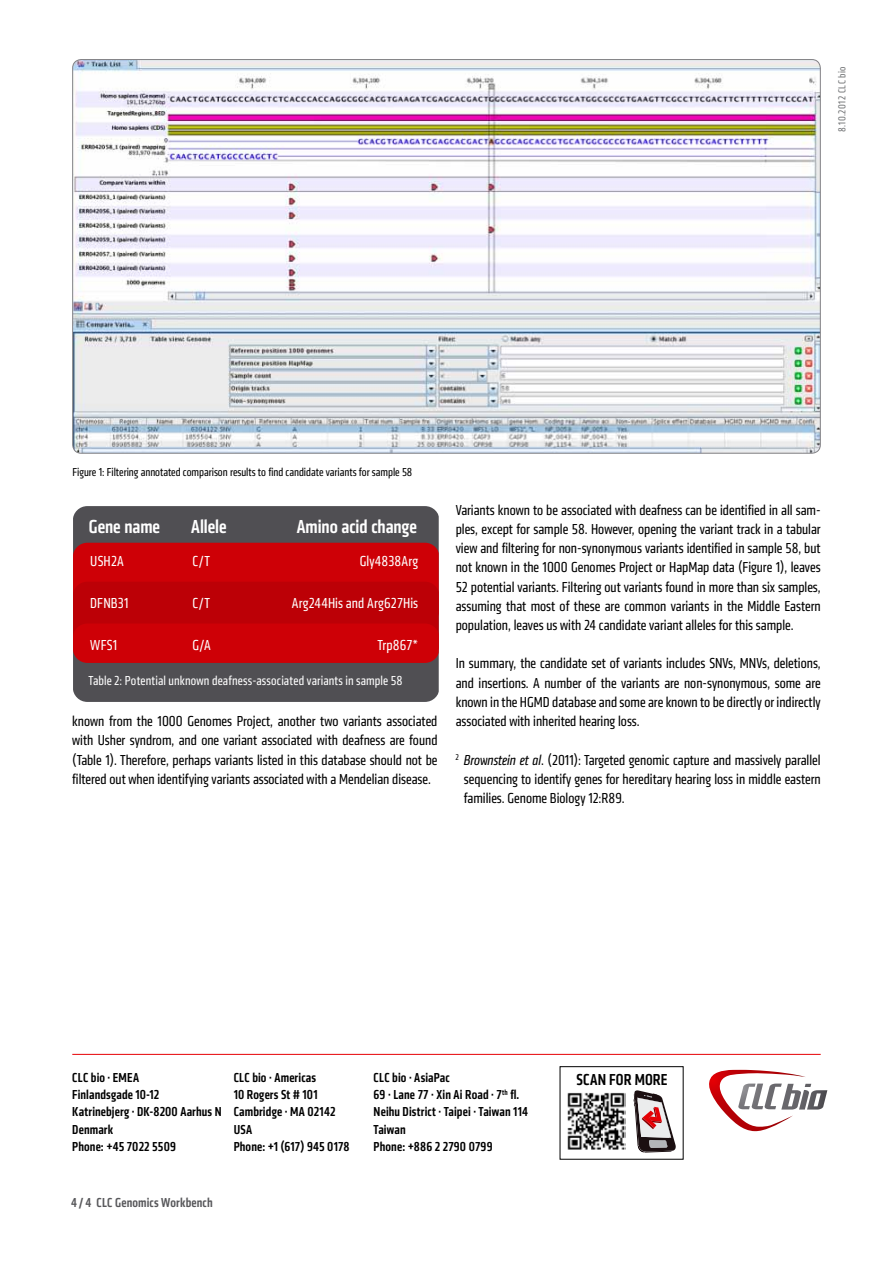
<style>
.page{position:relative;width:893px;height:1263px;background:#fff}
.page>*{position:absolute;margin:0;border:0;box-sizing:border-box;transform-origin:0 0}
.t1{font:500 condensed 19.5px "Klavika";color:#fff}
.t2{font:500 condensed 16.5px "Klavika";color:#000}
.t3{font:condensed 15px/19.2px "Klavika";color:#000;text-align:justify}
.t4{font:condensed 15px "Klavika";letter-spacing:.01em;color:#fff}
.t5{font:500 condensed 13.5px/17.2px "Klavika";letter-spacing:.01em;color:#000}
.t6{font:condensed 13.5px "Klavika";letter-spacing:.01em;color:#fff}
.t7{font:500 condensed 13.5px "Klavika";letter-spacing:.01em;color:#58585b}
.t8{font:condensed 12px "Klavika";color:#000}
.t9{font:condensed 10.5px "Klavika";letter-spacing:.045em;color:#6d6f71}
.s1{font-style:italic}
</style>
<div class="page">
<hr style="left:72px;top:1054px;width:749px;height:1px;background:#e60005">
<svg style="left:709px;top:1070px;width:118px;height:61px"></svg>
<svg style="left:634px;top:1090px;width:42px;height:63px"></svg>
<img style="left:567px;top:1092px;width:58px;height:58px">
<img style="left:73px;top:60px;width:747px;height:392px">
<div style="left:73px;top:506px;width:366px;height:196px;background:#504f53"></div>
<div style="left:73px;top:543px;width:366px;height:81px;background:#ce0006;border-radius:15px"></div>
<div style="left:73px;top:582px;width:366px;height:77px;background:#bc0006;border-radius:15px"></div>
<div style="left:73px;top:623px;width:366px;height:40px;background:#ce0006;border-radius:15px"></div>
<p class="t9" style="left:836px;top:132px;width:67px;rotate:-90deg">8.10.2012 CLC bio</p>
<p class="t8" style="left:73px;top:465px;width:341px">Figure 1: Filtering annotated comparison results to find candidate variants for sample 58</p>
<h1 class="t1" style="left:89px;top:514px;width:73px">Gene name</h1>
<h1 class="t1" style="left:191px;top:514px;width:37px">Allele</h1>
<h1 class="t1" style="left:297px;top:514px;width:122px">Amino acid change</h1>
<p class="t4" style="left:90px;top:553px;width:35px">USH2A</p>
<p class="t4" style="left:193px;top:553px;width:19px">C/T</p>
<p class="t4" style="left:360px;top:553px;width:60px">Gly4838Arg</p>
<p class="t4" style="left:90px;top:594px;width:40px">DFNB31</p>
<p class="t4" style="left:192px;top:594px;width:19px">C/T</p>
<p class="t4" style="left:292px;top:594px;width:128px">Arg244His and Arg627His</p>
<p class="t4" style="left:90px;top:636px;width:28px">WFS1</p>
<p class="t4" style="left:193px;top:636px;width:20px">G/A</p>
<p class="t4" style="left:377px;top:636px;width:42px">Trp867*</p>
<p class="t6" style="left:88px;top:673px;width:316px">Table 2: Potential unknown deafness-associated variants in sample 58</p>
<p class="t3" style="left:72px;top:712px;width:367px">known from the 1000 Genomes Project, another two variants associated with Usher syndrom, and one variant associated with deafness are found (Table 1). Therefore, perhaps variants listed in this database should not be filtered out when identifying variants associated with a Mendelian disease.</p>
<p class="t3" style="left:456px;top:500px;width:366px">Variants known to be associated with deafness can be identified in all sam&shy;ples, except for sample 58. However, opening the variant track in a tabular view and filtering for non-synonymous variants identified in sample 58, but not known in the 1000 Genomes Project or HapMap data (Figure 1), leaves 52 potential variants. Filtering out variants found in more than six samples, assuming that most of these are common variants in the Middle Eastern population, leaves us with 24 candidate variant alleles for this sample.</p>
<p class="t3" style="left:456px;top:654px;width:366px">In summary, the candidate set of variants includes SNVs, MNVs, deletions, and insertions. A number of the variants are non-synonymous, some are known in the HGMD database and some are known to be directly or indirectly associated with inherited hearing loss.</p>
<p class="t3" style="left:464px;top:750px;width:358px;text-indent:-8px"><sup>2</sup> <span class="s1">Brownstein et al</span>. (2011): Targeted genomic capture and massively parallel sequencing to identify genes for hereditary hearing loss in middle eastern families. Genome Biology 12:R89.</p>
<p class="t5" style="left:72px;top:1069px;width:151px">CLC bio · EMEA<br>Finlandsgade 10-12<br>Katrinebjerg · DK-8200 Aarhus N<br>Denmark<br>Phone: +45 7022 5509</p>
<p class="t5" style="left:234px;top:1069px;width:117px">CLC bio · Americas<br>10 Rogers St # 101<br>Cambridge · MA 02142<br>USA<br>Phone: +1 (617) 945 0178</p>
<p class="t5" style="left:374px;top:1069px;width:156px">CLC bio · AsiaPac<br>69 · Lane 77 · Xin Ai Road · 7<sup>th</sup> fl.<br>Neihu District · Taipei · Taiwan 114<br>Taiwan<br>Phone: +886 2 2790 0799</p>
<p class="t2" style="left:576px;top:1069px;width:85px">Scan for more</p>
<p class="t7" style="left:71px;top:1194px;width:143px">4 / 4 CLC Genomics Workbench</p>
</div>
